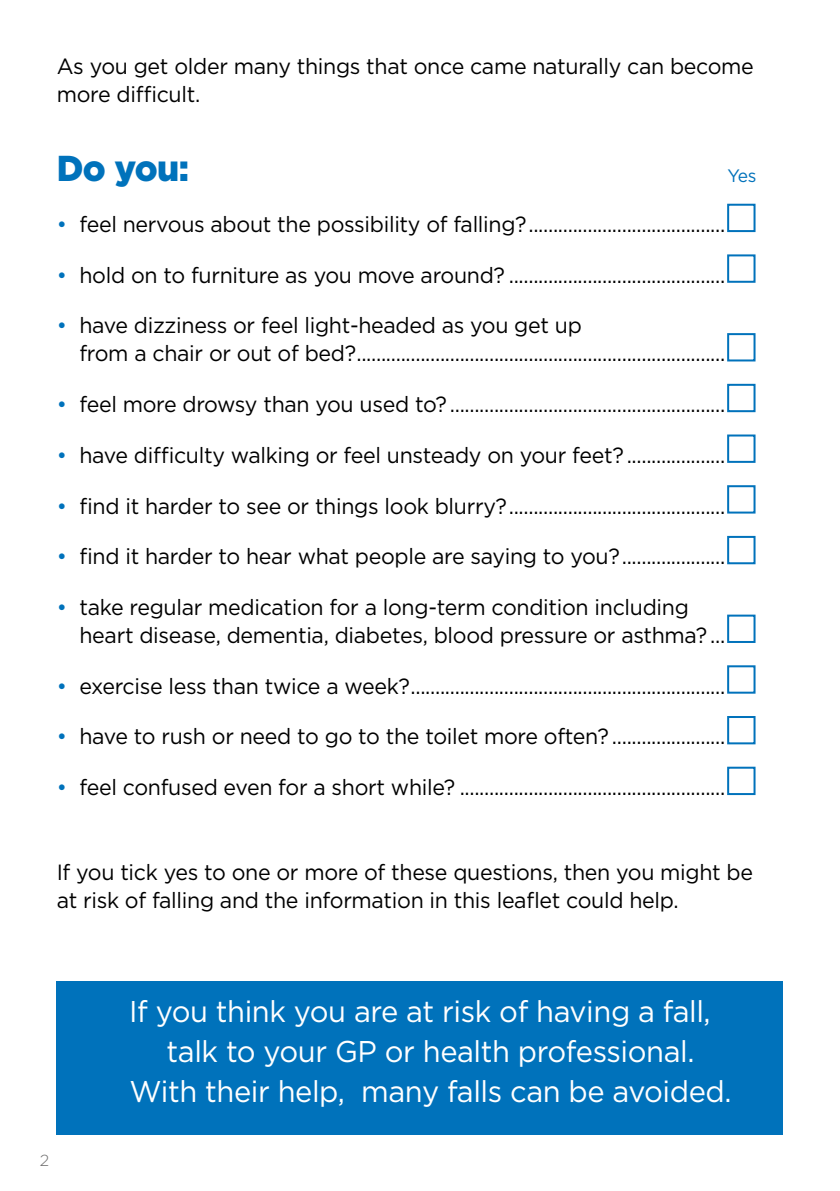
<style>
.page{position:relative;width:840px;height:1191px;background:#fff}
.page>*{position:absolute;margin:0;border:0;box-sizing:border-box;transform-origin:0 0}
.sub_2{font:900 36px "Gotham";color:#0072bb}
.bullet{font:30px "Gotham";letter-spacing:-.015em;color:#fff}
.bullet-2{font:22px/28px "Gotham";letter-spacing:-.015em;color:#000}
.sub_2-2{font:22px/28px "Gotham";letter-spacing:-.015em;color:#000}
.sub_2-3{font:18px "Gotham";color:#0072bb}
.t1{font:300 16px "Gotham";color:#706f6f}
.s1{color:#0072bb}
</style>
<div class="page">
<div style="left:726px;top:204px;width:29px;height:28px;border:2px solid #0072bb"></div>
<div style="left:726px;top:254px;width:29px;height:29px;border:2px solid #0072bb"></div>
<div style="left:726px;top:333px;width:29px;height:28px;border:2px solid #0072bb"></div>
<div style="left:726px;top:384px;width:29px;height:28px;border:2px solid #0072bb"></div>
<div style="left:726px;top:434px;width:29px;height:29px;border:2px solid #0072bb"></div>
<div style="left:726px;top:485px;width:29px;height:28px;border:2px solid #0072bb"></div>
<div style="left:726px;top:536px;width:29px;height:28px;border:2px solid #0072bb"></div>
<div style="left:726px;top:614px;width:29px;height:29px;border:2px solid #0072bb"></div>
<div style="left:726px;top:665px;width:29px;height:28px;border:2px solid #0072bb"></div>
<div style="left:726px;top:716px;width:29px;height:28px;border:2px solid #0072bb"></div>
<div style="left:726px;top:766px;width:29px;height:29px;border:2px solid #0072bb"></div>
<div style="left:57px;top:981px;width:725px;height:153px;background:#0072bb"></div>
<p class="sub_2-2" style="left:57px;top:52px;width:698px">As you get older many things that once came naturally can become more difficult.</p>
<p class="sub_2" style="left:57px;top:144px;width:134px">Do you:</p>
<p class="bullet-2" style="left:57px;top:210px;width:669px"><span class="s1">•</span> feel nervous about the possibility of falling?........................................</p>
<p class="bullet-2" style="left:57px;top:260px;width:669px"><span class="s1">•</span> hold on to furniture as you move around? ............................................</p>
<p class="bullet-2" style="left:79px;top:311px;width:647px;text-indent:-23px"><span class="s1">•</span> have dizziness or feel light-headed as you get up<br>from a chair or out of bed?...........................................................................</p>
<p class="bullet-2" style="left:57px;top:390px;width:669px"><span class="s1">•</span> feel more drowsy than you used to? ........................................................</p>
<p class="bullet-2" style="left:57px;top:440px;width:669px"><span class="s1">•</span> have difficulty walking or feel unsteady on your feet?....................</p>
<p class="bullet-2" style="left:57px;top:491px;width:669px"><span class="s1">•</span> find it harder to see or things look blurry?............................................</p>
<p class="bullet-2" style="left:57px;top:542px;width:669px"><span class="s1">•</span> find it harder to hear what people are saying to you?.....................</p>
<p class="bullet-2" style="left:79px;top:592px;width:647px;text-indent:-23px"><span class="s1">•</span> take regular medication for a long-term condition including heart disease, dementia, diabetes, blood pressure or asthma?...</p>
<p class="bullet-2" style="left:57px;top:671px;width:669px"><span class="s1">•</span> exercise less than twice a week?................................................................</p>
<p class="bullet-2" style="left:57px;top:722px;width:669px"><span class="s1">•</span> have to rush or need to go to the toilet more often? .......................</p>
<p class="bullet-2" style="left:57px;top:773px;width:669px"><span class="s1">•</span> feel confused even for a short while? ......................................................</p>
<p class="sub_2-3" style="left:727px;top:164px;width:31px">Yes</p>
<p class="bullet-2" style="left:57px;top:857px;width:697px">If you tick yes to one or more of these questions, then you might be at risk of falling and the information in this leaflet could help.</p>
<p class="t1" style="left:40px;top:1151px;width:11px">2</p>
<p class="bullet" style="left:129px;top:992px;width:582px">If you think you are at risk of having a fall,</p>
<p class="bullet" style="left:166px;top:1032px;width:529px">talk to your GP or health professional.</p>
<p class="bullet" style="left:129px;top:1072px;width:603px">With their help, many falls can be avoided.</p>
</div>
